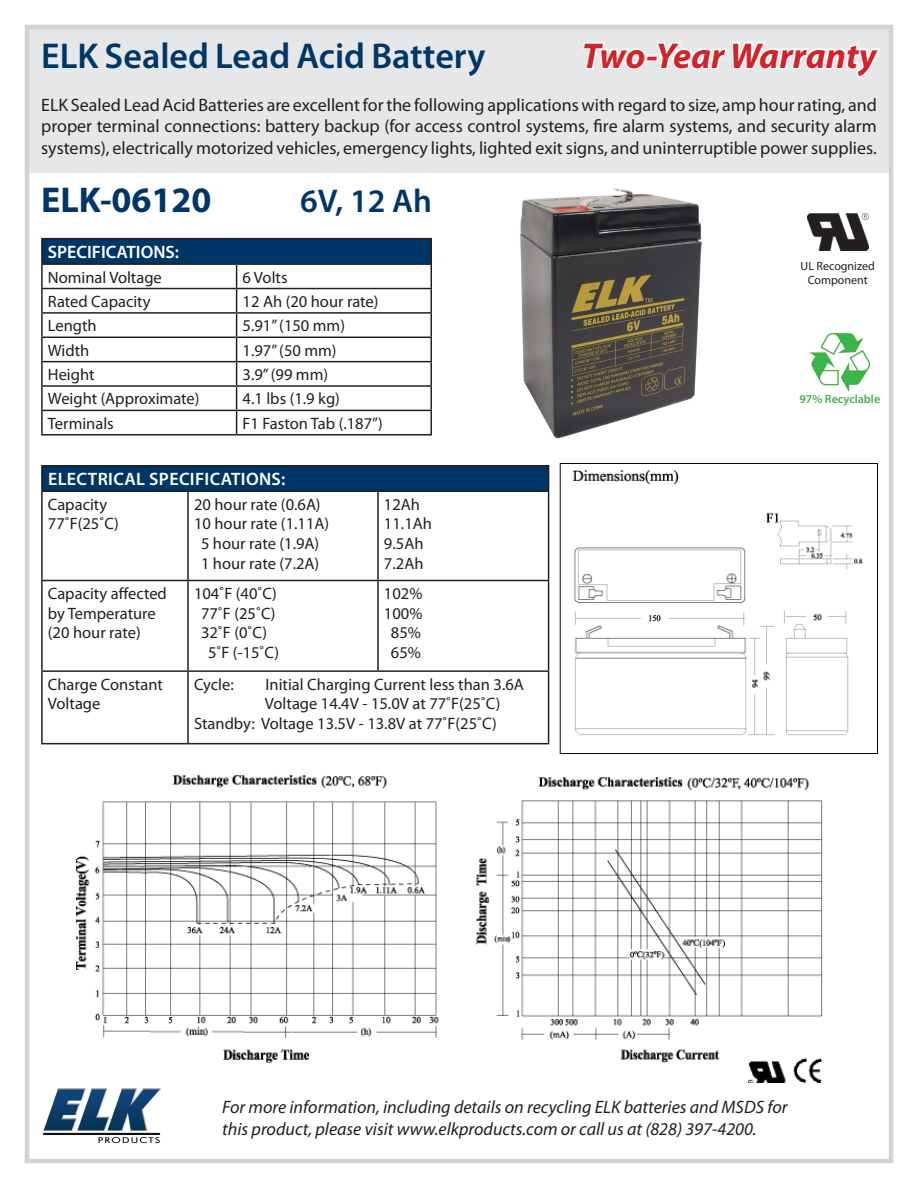
<style>
.page{position:relative;width:918px;height:1188px;background:#fff}
.page>*{position:absolute;margin:0;border:0;box-sizing:border-box;transform-origin:0 0}
.t1{font:600 36px "Myriad Pro";color:#003667}
.t2{font:italic 700 36px "Myriad Pro";color:#d1232a}
.t3{font:700 36px "Myriad Pro";color:#003667}
.t4{font:600 33px "Myriad Pro";color:#003667}
.t5{font:18px/21.6px "Myriad Pro";color:#231f20;text-align:justify}
.t6{font:italic 18px/21.6px "Myriad Pro";color:#231f20}
.t7{font:600 18px "Myriad Pro";color:#fff}
.t8{font:16.5px/19.8px "Myriad Pro";color:#231f20}
.t9{font:12px/14.4px "Myriad Pro";color:#231f20;text-align:center}
.t10{font:600 12px "Myriad Pro";color:#3db54a}
</style>
<div class="page">
<div style="left:27px;top:27px;width:864px;height:146px;background:#e6e7e9"></div>
<div style="left:25px;top:25px;width:868px;height:1138px;border:4px solid #d1d2d4"></div>
<svg style="left:583px;top:42px;width:297px;height:35px"></svg>
<div style="left:42px;top:239px;width:389px;height:25px;background:#003667"></div>
<hr style="left:41px;top:265px;width:2px;height:23px;background:#231f20">
<hr style="left:430px;top:265px;width:2px;height:23px;background:#231f20">
<hr style="left:41px;top:288px;width:196px;height:1px;background:#231f20">
<hr style="left:41px;top:289px;width:2px;height:23px;background:#231f20">
<hr style="left:237px;top:288px;width:195px;height:1px;background:#231f20">
<hr style="left:430px;top:289px;width:2px;height:23px;background:#231f20">
<hr style="left:41px;top:312px;width:196px;height:2px;background:#231f20">
<hr style="left:41px;top:314px;width:2px;height:23px;background:#231f20">
<hr style="left:237px;top:312px;width:195px;height:2px;background:#231f20">
<hr style="left:430px;top:314px;width:2px;height:23px;background:#231f20">
<hr style="left:41px;top:337px;width:196px;height:1px;background:#231f20">
<hr style="left:41px;top:338px;width:2px;height:23px;background:#231f20">
<hr style="left:237px;top:337px;width:195px;height:1px;background:#231f20">
<hr style="left:430px;top:338px;width:2px;height:23px;background:#231f20">
<hr style="left:41px;top:361px;width:196px;height:1px;background:#231f20">
<hr style="left:41px;top:362px;width:2px;height:23px;background:#231f20">
<hr style="left:237px;top:361px;width:195px;height:1px;background:#231f20">
<hr style="left:430px;top:362px;width:2px;height:23px;background:#231f20">
<hr style="left:41px;top:385px;width:196px;height:2px;background:#231f20">
<hr style="left:41px;top:387px;width:2px;height:23px;background:#231f20">
<hr style="left:237px;top:385px;width:195px;height:2px;background:#231f20">
<hr style="left:430px;top:387px;width:2px;height:23px;background:#231f20">
<hr style="left:41px;top:410px;width:196px;height:1px;background:#231f20">
<hr style="left:41px;top:411px;width:2px;height:23px;background:#231f20">
<hr style="left:237px;top:410px;width:195px;height:1px;background:#231f20">
<svg style="left:236px;top:265px;width:1px;height:169px"></svg>
<hr style="left:430px;top:411px;width:2px;height:23px;background:#231f20">
<hr style="left:41px;top:434px;width:196px;height:2px;background:#231f20">
<hr style="left:237px;top:434px;width:195px;height:2px;background:#231f20">
<hr style="left:41px;top:238px;width:196px;height:1px;background:#231f20">
<hr style="left:41px;top:239px;width:2px;height:24px;background:#231f20">
<hr style="left:237px;top:238px;width:195px;height:1px;background:#231f20">
<hr style="left:430px;top:239px;width:2px;height:24px;background:#231f20">
<hr style="left:41px;top:263px;width:196px;height:2px;background:#231f20">
<hr style="left:237px;top:263px;width:195px;height:2px;background:#231f20">
<img style="left:520px;top:188px;width:182px;height:251px">
<img style="left:807px;top:214px;width:61px;height:37px">
<img style="left:810px;top:333px;width:60px;height:59px">
<div style="left:42px;top:466px;width:507px;height:25px;background:#003667"></div>
<hr style="left:41px;top:465px;width:147px;height:1px;background:#231f20">
<hr style="left:41px;top:466px;width:2px;height:24px;background:#231f20">
<hr style="left:188px;top:465px;width:190px;height:1px;background:#231f20">
<hr style="left:378px;top:465px;width:171px;height:1px;background:#231f20">
<svg style="left:548px;top:466px;width:1px;height:24px"></svg>
<hr style="left:41px;top:490px;width:147px;height:2px;background:#231f20">
<hr style="left:41px;top:492px;width:2px;height:88px;background:#231f20">
<hr style="left:188px;top:490px;width:190px;height:2px;background:#231f20">
<hr style="left:187px;top:492px;width:2px;height:88px;background:#231f20">
<hr style="left:378px;top:490px;width:171px;height:2px;background:#231f20">
<hr style="left:377px;top:492px;width:2px;height:88px;background:#231f20">
<hr style="left:548px;top:492px;width:1px;height:88px;background:#231f20">
<hr style="left:41px;top:580px;width:147px;height:1px;background:#231f20">
<hr style="left:41px;top:581px;width:2px;height:89px;background:#231f20">
<hr style="left:188px;top:580px;width:190px;height:1px;background:#231f20">
<hr style="left:187px;top:581px;width:2px;height:89px;background:#231f20">
<hr style="left:378px;top:580px;width:171px;height:1px;background:#231f20">
<hr style="left:377px;top:581px;width:2px;height:89px;background:#231f20">
<hr style="left:548px;top:581px;width:1px;height:89px;background:#231f20">
<hr style="left:41px;top:670px;width:147px;height:2px;background:#231f20">
<hr style="left:41px;top:672px;width:2px;height:71px;background:#231f20">
<hr style="left:188px;top:670px;width:190px;height:2px;background:#231f20">
<hr style="left:187px;top:672px;width:2px;height:71px;background:#231f20">
<hr style="left:378px;top:670px;width:171px;height:2px;background:#231f20">
<hr style="left:548px;top:672px;width:1px;height:71px;background:#231f20">
<hr style="left:41px;top:743px;width:147px;height:1px;background:#231f20">
<hr style="left:188px;top:743px;width:190px;height:1px;background:#231f20">
<hr style="left:378px;top:743px;width:171px;height:1px;background:#231f20">
<img style="left:559px;top:463px;width:319px;height:291px">
<img style="left:43px;top:1088px;width:118px;height:56px">
<img style="left:77px;top:775px;width:746px;height:308px">
<h1 class="t1" style="left:41px;top:33px;width:446px">ELK Sealed Lead Acid Battery</h1>
<h1 class="t2" style="left:582px;top:32px;width:296px">Two-Year Warranty</h1>
<p class="t5" style="left:41px;top:94px;width:837px">ELK Sealed Lead Acid Batteries are excellent for the following applications with regard to size, amp hour rating, and proper terminal connections: battery backup (for access control systems, fire alarm systems, and security alarm systems), electrically motorized vehicles, emergency lights, lighted exit signs, and uninterruptible power supplies.</p>
<h1 class="t3" style="left:41px;top:176px;width:172px">ELK-06120</h1>
<h2 class="t4" style="left:300px;top:179px;width:133px">6V, 12 Ah</h2>
<p class="t7" style="left:48px;top:241px;width:133px">SPECIFICATIONS:</p>
<p class="t8" style="left:48px;top:267px;width:115px">Nominal Voltage</p>
<p class="t8" style="left:243px;top:267px;width:46px">6 Volts</p>
<p class="t8" style="left:48px;top:291px;width:104px">Rated Capacity</p>
<p class="t8" style="left:243px;top:291px;width:137px">12 Ah (20 hour rate)</p>
<p class="t8" style="left:48px;top:316px;width:50px">Length</p>
<p class="t8" style="left:243px;top:316px;width:104px">5.91” (150 mm)</p>
<p class="t8" style="left:48px;top:340px;width:43px">Width</p>
<p class="t8" style="left:243px;top:340px;width:96px">1.97” (50 mm)</p>
<p class="t8" style="left:48px;top:364px;width:48px">Height</p>
<p class="t8" style="left:243px;top:364px;width:87px">3.9” (99 mm)</p>
<p class="t8" style="left:48px;top:389px;width:153px">Weight (Approximate)</p>
<p class="t8" style="left:243px;top:389px;width:99px">4.1 lbs (1.9 kg)</p>
<p class="t8" style="left:48px;top:413px;width:67px">Terminals</p>
<p class="t8" style="left:243px;top:413px;width:142px">F1 Faston Tab (.187”)</p>
<p class="t9" style="left:801px;top:259px;width:76px">UL Recognized<br>Component</p>
<p class="t10" style="left:800px;top:391px;width:82px">97% Recyclable</p>
<p class="t7" style="left:48px;top:468px;width:21px">Electrical</p>
<p class="t7" style="left:149px;top:468px;width:20px">Specifications</p>
<p class="t7" style="left:281px;top:468px;width:6px">:</p>
<p class="t8" style="left:48px;top:494px;width:73px">Capacity<br>77˚F(25˚C)</p>
<p class="t8" style="left:194px;top:494px;width:137px;text-align:center">20 hour rate (0.6A)<br>10 hour rate (1.11A)<br>5 hour rate (1.9A)<br>1 hour rate (7.2A)</p>
<p class="t8" style="left:384px;top:494px;width:50px">12Ah<br>11.1Ah<br>9.5Ah<br>7.2Ah</p>
<p class="t8" style="left:48px;top:583px;width:121px">Capacity affected by Temperature (20 hour rate)</p>
<p class="t8" style="left:194px;top:583px;width:84px">104˚F (40˚C)</p>
<p class="t8" style="left:384px;top:583px;width:40px;text-align:center">102%<br>100%<br>85%<br>65%</p>
<p class="t8" style="left:201px;top:603px;width:76px">77˚F (25˚C)</p>
<p class="t8" style="left:201px;top:623px;width:68px">32˚F (0˚C)</p>
<p class="t8" style="left:208px;top:643px;width:73px">5˚F (-15˚C)</p>
<p class="t8" style="left:48px;top:674px;width:117px">Charge Constant<br>Voltage</p>
<p class="t8" style="left:194px;top:674px;width:41px">Cycle:</p>
<p class="t8" style="left:266px;top:674px;width:260px">Initial Charging Current less than 3.6A</p>
<p class="t8" style="left:265px;top:694px;width:237px">Voltage 14.4V - 15.0V at 77˚F(25˚C)</p>
<p class="t8" style="left:194px;top:713px;width:304px">Standby: Voltage 13.5V - 13.8V at 77˚F(25˚C)</p>
<p class="t6" style="left:222px;top:1096px;width:567px">For more information, including details on recycling ELK batteries and MSDS for this product, please visit www.elkproducts.com or call us at (828) 397-4200.</p>
</div>
